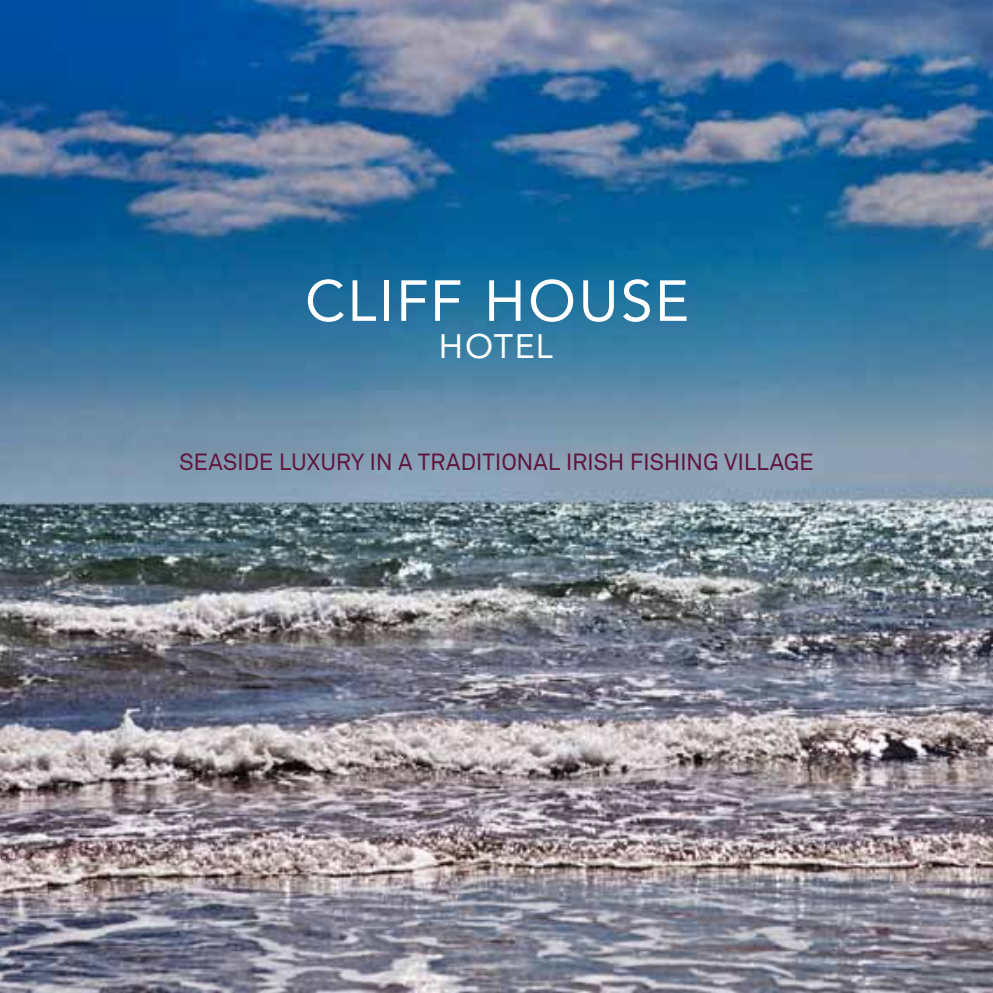
<style>
.page{position:relative;width:993px;height:993px;background:#fff}
.page>*{position:absolute;margin:0;border:0;box-sizing:border-box;transform-origin:0 0}
.t1{font:57.23px "Avenir";letter-spacing:.04em;color:#fff}
.t2{font:33.6px "Avenir";letter-spacing:.045em;color:#fff}
.t3{font:23.1px "Akkurat";letter-spacing:-.005em;color:#60173e}
</style>
<div class="page">
<img style="left:0;top:0;width:992px;height:992px">
<h1 class="t1" style="left:305px;top:267px;width:385px">CLIFF HOUSE</h1>
<h2 class="t2" style="left:439px;top:327px;width:115px">HOTEL</h2>
<p class="t3" style="left:179px;top:448px;width:636px">SEASIDE LUXURY IN A TRADITIONAL I RISH FISHING VILLAGE</p>
</div>
